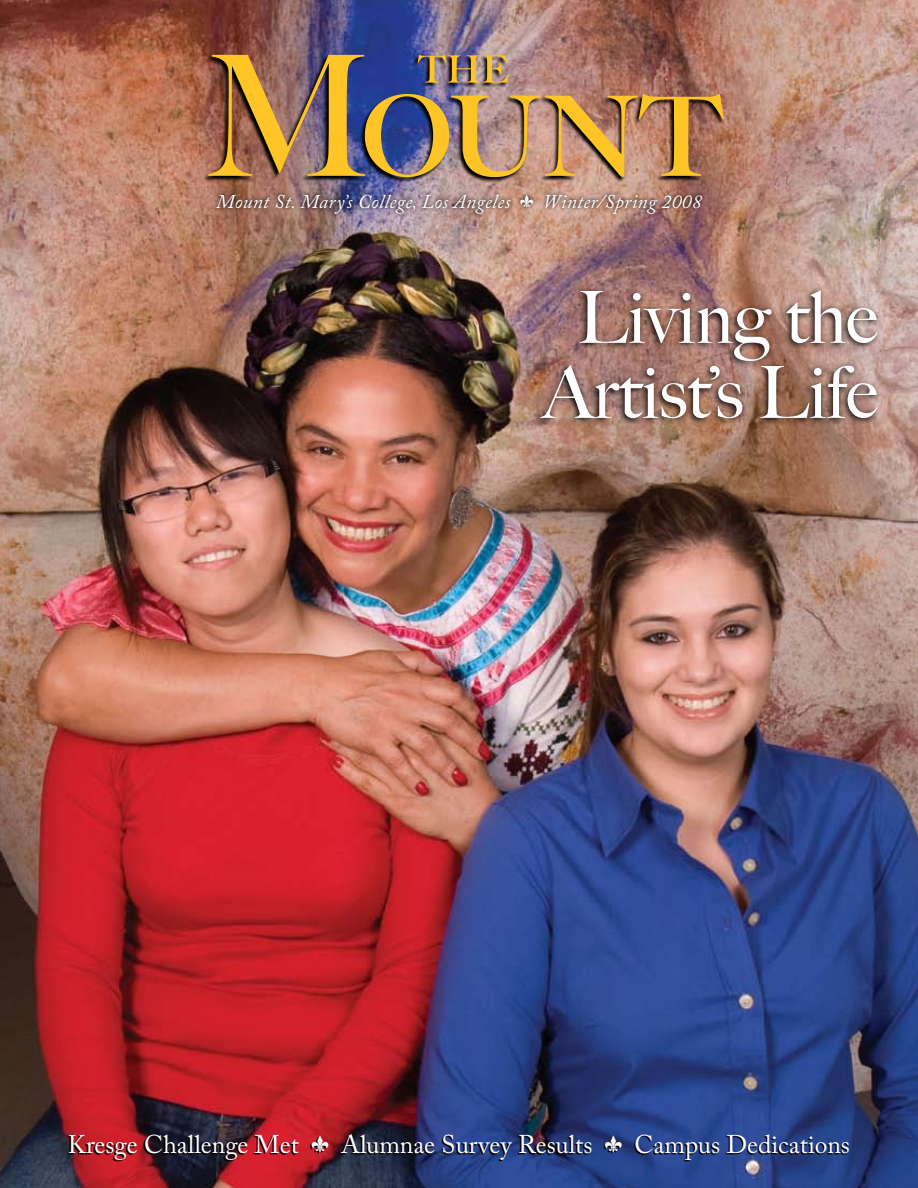
<style>
.page{position:relative;width:918px;height:1188px;background:#fff}
.page>*{position:absolute;margin:0;border:0;box-sizing:border-box;transform-origin:0 0}
.t1{font:159px "Big Caslon Small Caps";color:#ffc425}
.t2{font:72px/75px "Big Caslon";letter-spacing:-.005em;color:#fff;text-align:center}
.t3{font:54px "Big Caslon Small Caps";color:#ffc425}
.t4{font:25.5px "Adobe Caslon Pro";color:#fff}
.t5{font:italic 19.5px "Adobe Caslon Pro";letter-spacing:.02em;color:#fff}
.s1{font-size:168px}
</style>
<div class="page">
<img style="left:0;top:0;width:918px;height:1188px">
<svg style="left:68px;top:1135px;width:850px;height:53px;background:#41315d"></svg>
<img style="left:202px;top:55px;width:716px;height:210px">
<img style="left:411px;top:55px;width:507px;height:93px">
<img style="left:532px;top:285px;width:386px;height:283px">
<svg style="left:521px;top:194px;width:12px;height:14px"></svg>
<svg style="left:312px;top:1135px;width:16px;height:18px"></svg>
<svg style="left:605px;top:1135px;width:17px;height:18px"></svg>
<h1 class="t1" style="left:204px;top:27px;width:520px"><span class="s1">M</span>ount</h1>
<h3 class="t3" style="left:418px;top:32px;width:92px">the</h3>
<p class="t5" style="left:216px;top:190px;width:296px">Mount St. Mary’s College, Los Angeles</p>
<p class="t5" style="left:543px;top:190px;width:160px">Winter/Spring 2008</p>
<h2 class="t2" style="left:543px;top:281px;width:336px">Living the<br>Artist’s Life</h2>
<p class="t4" style="left:68px;top:1129px;width:232px">Kresge Challenge Met</p>
<p class="t4" style="left:341px;top:1129px;width:253px">Alumnae Survey Results</p>
<p class="t4" style="left:635px;top:1129px;width:217px">Campus Dedications</p>
</div>
